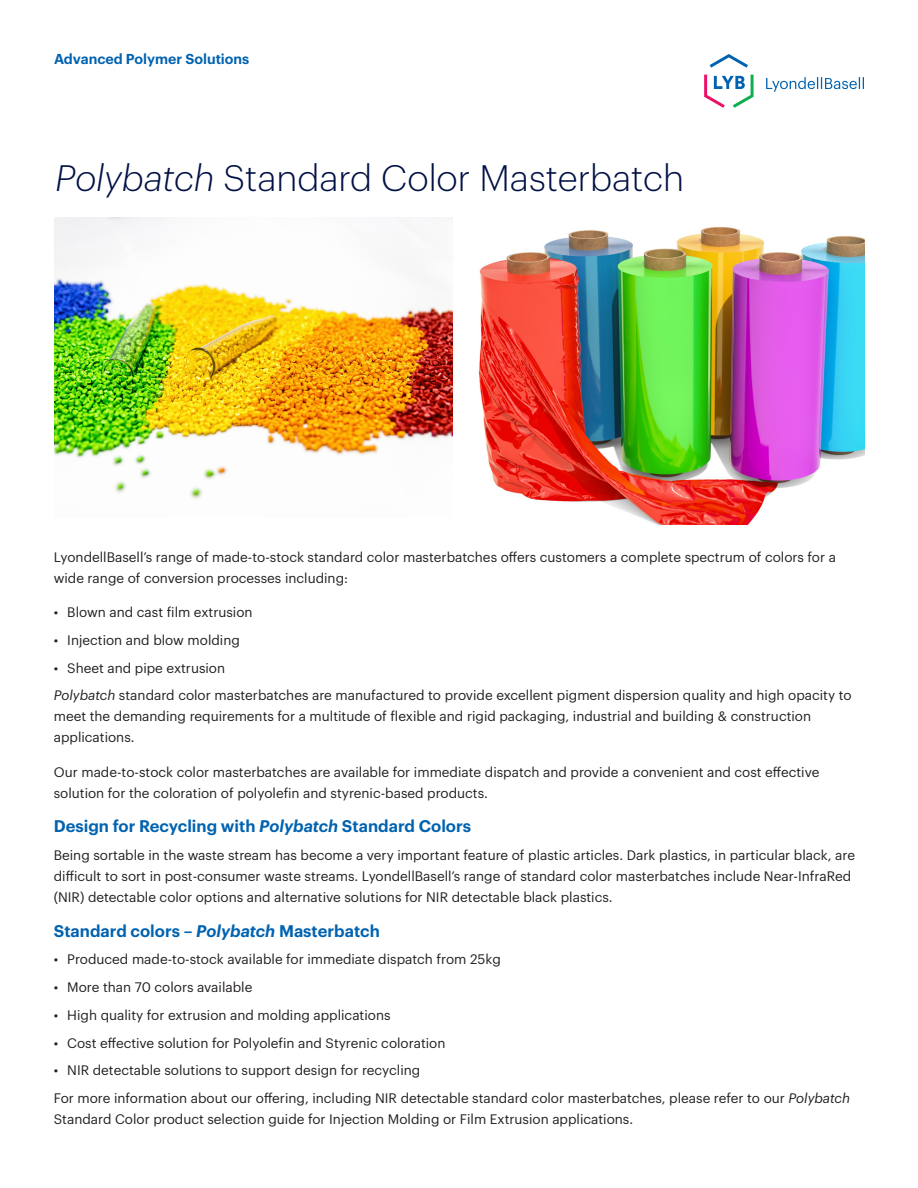
<style>
.page{position:relative;width:918px;height:1188px;background:#fff}
.page>*{position:absolute;margin:0;border:0;box-sizing:border-box;transform-origin:0 0}
.Heading_3{font:300 36px "Graphik";color:#001145}
.Eyebrow{font:600 16.5px "Graphik";color:#0162b0}
.Business_Product_name{font:600 14.1px "Graphik";color:#0162b0}
.Body_text{font:13.5px/21px "Graphik";color:#231f20}
.s1{font-style:italic}
</style>
<div class="page">
<svg style="left:766px;top:77px;width:98px;height:15px"></svg>
<svg style="left:710px;top:54px;width:38px;height:14px"></svg>
<svg style="left:704px;top:75px;width:50px;height:33px"></svg>
<img style="left:54px;top:218px;width:398px;height:281px">
<img style="left:478px;top:227px;width:387px;height:297px">
<p class="Business_Product_name" style="left:54px;top:48px;width:197px">Advanced Polymer Solutions</p>
<p class="Heading_3" style="left:55px;top:152px;width:631px"><span class="s1">Polybatch</span> Standard Color Masterbatch</p>
<p class="Body_text" style="left:54px;top:545px;width:784px">LyondellBasell’s range of made-to-stock standard color masterbatches offers customers a complete spectrum of colors for a wide range of conversion processes including:</p>
<p class="Body_text" style="left:54px;top:601px;width:200px">• Blown and cast film extrusion</p>
<p class="Body_text" style="left:54px;top:628px;width:188px">• Injection and blow molding</p>
<p class="Body_text" style="left:54px;top:656px;width:173px">• Sheet and pipe extrusion</p>
<p class="Body_text" style="left:54px;top:684px;width:799px"><span class="s1">Polybatch</span> standard color masterbatches are manufactured to provide excellent pigment dispersion quality and high opacity to meet the demanding requirements for a multitude of flexible and rigid packaging, industrial and building &amp; construction applications.</p>
<p class="Body_text" style="left:54px;top:760px;width:767px">Our made-to-stock color masterbatches are available for immediate dispatch and provide a convenient and cost effective solution for the coloration of polyolefin and styrenic-based products.</p>
<p class="Eyebrow" style="left:54px;top:814px;width:419px">Design for Recycling with <span class="s1">Polybatch</span> Standard Colors</p>
<p class="Body_text" style="left:54px;top:844px;width:803px">Being sortable in the waste stream has become a very important feature of plastic articles. Dark plastics, in particular black, are difficult to sort in post-consumer waste streams. LyondellBasell’s range of standard color masterbatches include Near-InfraRed (NIR) detectable color options and alternative solutions for NIR detectable black plastics.</p>
<p class="Eyebrow" style="left:54px;top:918px;width:328px">Standard colors – <span class="s1">Polybatch</span> Masterbatch</p>
<p class="Body_text" style="left:54px;top:948px;width:449px">• Produced made-to-stock available for immediate dispatch from 25kg</p>
<p class="Body_text" style="left:54px;top:976px;width:200px">• More than 70 colors available</p>
<p class="Body_text" style="left:54px;top:1003px;width:338px">• High quality for extrusion and molding applications</p>
<p class="Body_text" style="left:54px;top:1031px;width:393px">• Cost effective solution for Polyolefin and Styrenic coloration</p>
<p class="Body_text" style="left:54px;top:1059px;width:368px">• NIR detectable solutions to support design for recycling</p>
<p class="Body_text" style="left:54px;top:1087px;width:798px">For more information about our offering, including NIR detectable standard color masterbatches, please refer to our <span class="s1">Polybatch<br></span>Standard Color product selection guide for Injection Molding or Film Extrusion applications.</p>
</div>
